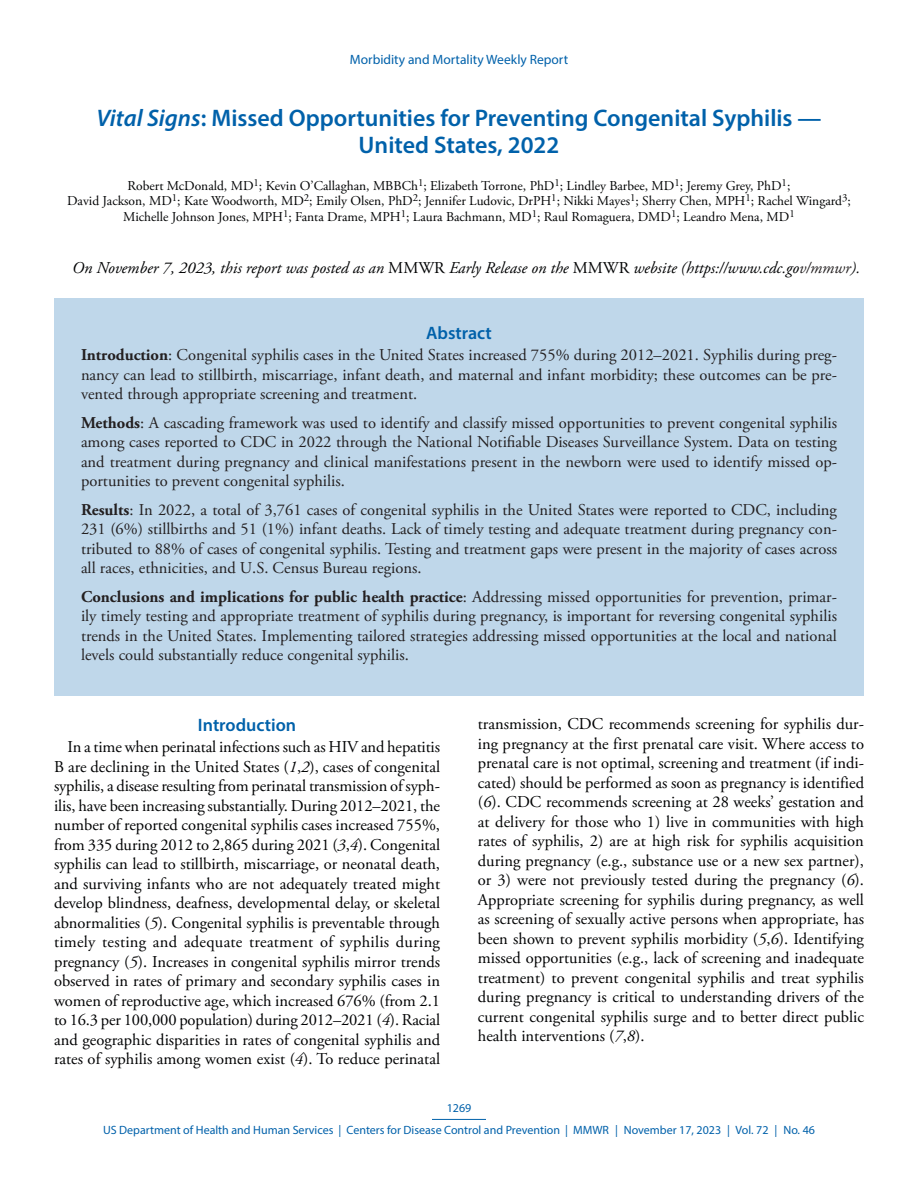
<style>
.page{position:relative;width:918px;height:1188px;background:#fff}
.page>*{position:absolute;margin:0;border:0;box-sizing:border-box;transform-origin:0 0}
.Report_Title{font:600 24px/27px "Myriad Pro";color:#0061aa;text-align:center}
.Heading_1{font:600 18px "Myriad Pro";color:#0061aa}
.Paragraph{font:16.5px/19.5px "Adobe Garamond Pro";color:#010203;text-align:justify}
.Summary_Abstract_Text{font:16.5px/19.5px "Adobe Garamond Pro";color:#231f20;text-align:justify}
.Early_Release_Disclaimer{font:italic 16.5px "Adobe Garamond Pro";color:#010203}
.Author_Names{font:13.5px/15px "Adobe Garamond Pro";color:#010203;text-align:center}
.t1{font:13.5px "Myriad Pro";color:#0061aa}
.t2{font:12px/21.8px "Myriad Pro";color:#0061aa;text-align:center}
.s1{font-style:italic}
.s2{font-style:normal}
.s3{color:#231f20}
.s4{font-weight:700}
</style>
<div class="page">
<hr style="left:432px;top:1119px;width:54px;height:1px;background:#0061aa">
<div style="left:54px;top:298px;width:810px;height:398px;background:#bfd7ea"></div>
<p class="t1" style="left:350px;top:51px;width:220px">Morbidity and Mortality Weekly Report</p>
<h1 class="Report_Title" style="left:96px;top:104px;width:727px"><span class="s1">Vital Signs</span>: Missed Opportunities for Preventing Congenital Syphilis —<br>United States, 2022</h1>
<p class="Author_Names" style="left:67px;top:178px;width:785px">Robert McDonald, MD<sup>1</sup>; Kevin O’Callaghan, MBBCh<sup>1</sup>; Elizabeth Torrone, PhD<sup>1</sup>; Lindley Barbee, MD<sup>1</sup>; Jeremy Grey, PhD<sup>1</sup>;<br>David Jackson, MD<sup>1</sup>; Kate Woodworth, MD<sup>2</sup>; Emily Olsen, PhD<sup>2</sup>; Jennifer Ludovic, DrPH<sup>1</sup>; Nikki Mayes<sup>1</sup>; Sherry Chen, MPH<sup>1</sup>; Rachel Wingard<sup>3</sup>;</p>
<p class="Author_Names" style="left:123px;top:210px;width:673px">Michelle Johnson Jones, MPH<sup>1</sup>; Fanta Drame, MPH<sup>1</sup>; Laura Bachmann, MD<sup>1</sup>; Raul Romaguera, DMD<sup>1</sup>; Leandro Mena, MD<sup>1</sup></p>
<p class="Early_Release_Disclaimer" style="left:72px;top:258px;width:790px">On November 7, 2023, this report was posted as an <span class="s2">MMWR</span> Early Release on the <span class="s2">MMWR</span> website (https://www.cdc.go<span class="s3">v/mmwr</span>).</p>
<h1 class="Heading_1" style="left:426px;top:321px;width:67px">Abstract</h1>
<p class="Summary_Abstract_Text" style="left:81px;top:346px;width:757px"><span class="s4">Introduction</span>: Congenital syphilis cases in the United States increased 755% during 2012–2021. Syphilis during preg&shy;nancy can lead to stillbirth, miscarriage, infant death, and maternal and infant morbidity; these outcomes can be pre&shy;vented through appropriate screening and treatment.</p>
<p class="Summary_Abstract_Text" style="left:81px;top:413px;width:758px"><span class="s4">Methods</span>: A cascading framework was used to identify and classify missed opportunities to prevent congenital syphilis among cases reported to CDC in 2022 through the National Notifiable Diseases Surveillance System. Data on testing and treatment during pregnancy and clinical manifestations present in the newborn were used to identify missed op&shy;portunities to prevent congenital syphilis.</p>
<p class="Summary_Abstract_Text" style="left:81px;top:500px;width:758px"><span class="s4">Results</span>: In 2022, a total of 3,761 cases of congenital syphilis in the United States were reported to CDC, including 231 (6%) stillbirths and 51 (1%) infant deaths. Lack of timely testing and adequate treatment during pregnancy con&shy;tributed to 88% of cases of congenital syphilis. Testing and treatment gaps were present in the majority of cases across all races, ethnicities, and U.S. Census Bureau regions.</p>
<p class="Summary_Abstract_Text" style="left:81px;top:587px;width:758px"><span class="s4">Conclusions and implications for public health practice</span>: Addressing missed opportunities for prevention, primar&shy;ily timely testing and appropriate treatment of syphilis during pregnancy, is important for reversing congenital syphilis trends in the United States. Implementing tailored strategies addressing missed opportunities at the local and national levels could substantially reduce congenital syphilis.</p>
<h1 class="Heading_1" style="left:198px;top:713px;width:100px">Introduction</h1>
<p class="Paragraph" style="left:54px;top:738px;width:388px;text-indent:13px">In a time when perinatal infections such as HIV and hepatitis B are declining in the United States (<span class="s1">1</span>,<span class="s1">2</span>), cases of congenital syphilis, a disease resulting from perinatal transmission of syph&shy;ilis, have been increasing substantially. During 2012–2021, the number of reported congenital syphilis cases increased 755%, from 335 during 2012 to 2,865 during 2021 (<span class="s1">3</span>,<span class="s1">4</span>). Congenital syphilis can lead to stillbirth, miscarriage, or neonatal death, and surviving infants who are not adequately treated might develop blindness, deafness, developmental delay, or skeletal abnormalities (<span class="s1">5</span>). Congenital syphilis is preventable through timely testing and adequate treatment of syphilis during pregnancy (<span class="s1">5</span>). Increases in congenital syphilis mirror trends observed in rates of primary and secondary syphilis cases in women of reproductive age, which increased 676% (from 2.1 to 16.3 per 100,000 population) during 2012–2021 (<span class="s1">4</span>). Racial and geographic disparities in rates of congenital syphilis and rates of syphilis among women exist (<span class="s1">4</span>). To reduce perinatal</p>
<p class="Paragraph" style="left:478px;top:715px;width:388px">transmission, CDC recommends screening for syphilis dur&shy;ing pregnancy at the first prenatal care visit. Where access to prenatal care is not optimal, screening and treatment (if indi&shy;cated) should be performed as soon as pregnancy is identified (<span class="s1">6</span>). CDC recommends screening at 28 weeks’ gestation and at delivery for those who 1) live in communities with high rates of syphilis, 2) are at high risk for syphilis acquisition during pregnancy (e.g., substance use or a new sex partner), or 3) were not previously tested during the pregnancy (<span class="s1">6</span>).<br>Appropriate screening for syphilis during pregnancy, as well as screening of sexually active persons when appropriate, has been shown to prevent syphilis morbidity (<span class="s1">5</span>,<span class="s1">6</span>). Identifying missed opportunities (e.g., lack of screening and inadequate treatment) to prevent congenital syphilis and treat syphilis during pregnancy is critical to understanding drivers of the current congenital syphilis surge and to better direct public health interventions (<span class="s1">7</span>,<span class="s1">8</span>).</p>
<p class="t2" style="left:103px;top:1097px;width:713px">1269<br>US Department of Health and Human Services | Centers for Disease Control and Prevention | MMWR | November 17, 2023 | Vol. 72 | No. 46</p>
</div>
